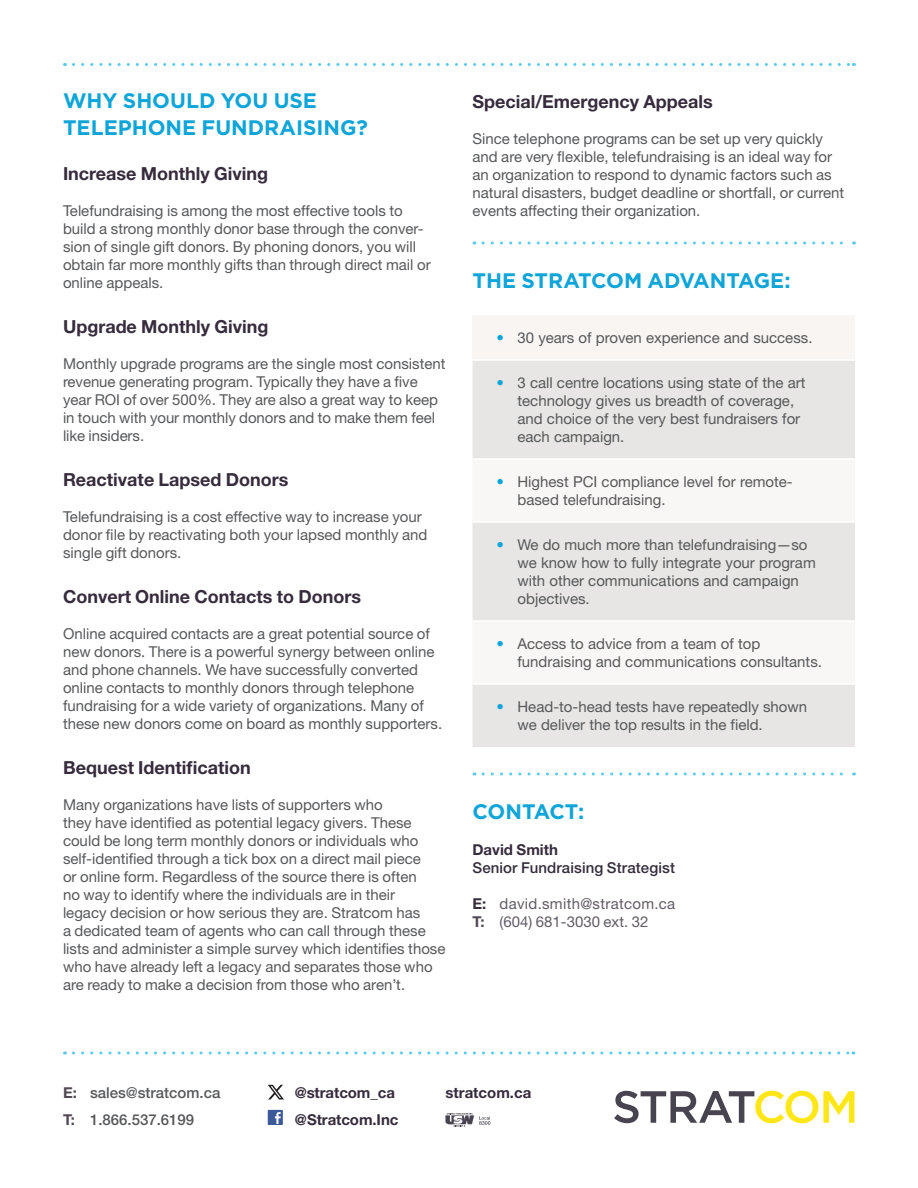
<style>
.page{position:relative;width:918px;height:1188px;background:#fff}
.page>*{position:absolute;margin:0;border:0;box-sizing:border-box;transform-origin:0 0}
.t1{font:700 21px/27px "Gotham";color:#0fa5d8}
.t2{font:700 18px "Helvetica Neue LT Std";color:#362c3c}
.t3{font:15px/18px "Helvetica Neue LT Std";color:#57585a}
.t4{font:700 15px/27px "Helvetica Neue LT Std";letter-spacing:-.005em;color:#362c3c}
.t5{font:15px/18px "Helvetica Neue LT Std";letter-spacing:.02em;color:#625c66}
.t6{font:500 15px "Helvetica Neue LT Std";color:#57585a}
.t7{font:500 15px "Helvetica Neue LT Std";letter-spacing:.005em;color:#362c3c}
.s1{font-weight:700;color:#0fa5d8}
.s2{font-weight:700;color:#362c3c}
.s3{font-weight:700;color:#524755}
</style>
<div class="page">
<svg style="left:614px;top:1091px;width:240px;height:32px"></svg>
<svg style="left:268px;top:1110px;width:15px;height:15px"></svg>
<svg style="left:446px;top:1113px;width:44px;height:14px"></svg>
<svg style="left:268px;top:1085px;width:16px;height:15px"></svg>
<svg style="left:73px;top:1052px;width:781px;height:2px"></svg>
<svg style="left:73px;top:63px;width:782px;height:3px"></svg>
<div style="left:472px;top:315px;width:383px;height:45px;background:#f8f5f3"></div>
<div style="left:472px;top:361px;width:383px;height:386px;background:#e7e6e5"></div>
<svg style="left:472px;top:460px;width:383px;height:223px;fill:#f9f7f6"></svg>
<hr style="left:472px;top:359px;width:383px;height:2px;background:#fff">
<hr style="left:472px;top:458px;width:383px;height:2px;background:#fff">
<hr style="left:472px;top:521px;width:383px;height:2px;background:#fff">
<hr style="left:472px;top:620px;width:383px;height:2px;background:#fff">
<hr style="left:472px;top:683px;width:383px;height:2px;background:#fff">
<svg style="left:483px;top:242px;width:372px;height:2px"></svg>
<svg style="left:483px;top:772px;width:372px;height:4px"></svg>
<h1 class="t1" style="left:63px;top:87px;width:306px">WHY SHOULD YOU USE<br>TELEPHONE FUNDRAISING?</h1>
<p class="t2" style="left:63px;top:162px;width:207px">Increase Monthly Giving</p>
<p class="t3" style="left:63px;top:201px;width:369px">Telefundraising is among the most effective tools to build a strong monthly donor base through the conver&shy;sion of single gift donors. By phoning donors, you will obtain far more monthly gifts than through direct mail or online appeals.</p>
<p class="t2" style="left:63px;top:315px;width:207px">Upgrade Monthly Giving</p>
<p class="t3" style="left:63px;top:354px;width:384px">Monthly upgrade programs are the single most consistent revenue generating program. Typically they have a five year ROI of over 500%. They are also a great way to keep in touch with your monthly donors and to make them feel like insiders.</p>
<p class="t2" style="left:63px;top:468px;width:227px">Reactivate Lapsed Donors</p>
<p class="t3" style="left:63px;top:507px;width:366px">Telefundraising is a cost effective way to increase your donor file by reactivating both your lapsed monthly and single gift donors.</p>
<p class="t2" style="left:63px;top:585px;width:300px">Convert Online Contacts to Donors</p>
<p class="t3" style="left:63px;top:624px;width:381px">Online acquired contacts are a great potential source of new donors. There is a powerful synergy between online and phone channels. We have successfully converted online contacts to monthly donors through telephone fundraising for a wide variety of organizations. Many of these new donors come on board as monthly supporters.</p>
<p class="t2" style="left:63px;top:756px;width:189px">Bequest Identification</p>
<p class="t3" style="left:63px;top:795px;width:384px">Many organizations have lists of supporters who<br>they have identified as potential legacy givers. These could be long term monthly donors or individuals who self-identified through a tick box on a direct mail piece<br>or online form. Regardless of the source there is often<br>no way to identify where the individuals are in their<br>legacy decision or how serious they are. Stratcom has<br>a dedicated team of agents who can call through these lists and administer a simple survey which identifies those who have already left a legacy and separates those who are ready to make a decision from those who aren’t.</p>
<p class="t2" style="left:472px;top:90px;width:242px">Special/Emergency Appeals</p>
<p class="t3" style="left:472px;top:129px;width:373px">Since telephone programs can be set up very quickly and are very flexible, telefundraising is an ideal way for an organization to respond to dynamic factors such as natural disasters, budget deadline or shortfall, or current events affecting their organization.</p>
<h1 class="t1" style="left:472px;top:267px;width:320px">THE STRATCOM ADVANTAGE:</h1>
<p class="t3" style="left:496px;top:328px;width:318px"><span class="s1">•</span> 30 years of proven experience and success.</p>
<p class="t3" style="left:518px;top:373px;width:290px;text-indent:-21px"><span class="s1">•</span> 3 call centre locations using state of the art technology gives us breadth of coverage, and choice of the very best fundraisers for each campaign.</p>
<p class="t3" style="left:518px;top:472px;width:277px;text-indent:-21px"><span class="s1">•</span> Highest PCI compliance level for remote&shy;based telefundraising.</p>
<p class="t3" style="left:518px;top:535px;width:300px;text-indent:-21px"><span class="s1">•</span> We do much more than telefundraising—so we know how to fully integrate your program with other communications and campaign objectives.</p>
<p class="t3" style="left:518px;top:634px;width:306px;text-indent:-21px"><span class="s1">•</span> Access to advice from a team of top fundraising and communications consultants.</p>
<p class="t3" style="left:518px;top:697px;width:291px;text-indent:-21px"><span class="s1">•</span> Head-to-head tests have repeatedly shown we deliver the top results in the field.</p>
<h1 class="t1" style="left:472px;top:798px;width:113px">CONTACT:</h1>
<p class="t4" style="left:472px;top:836px;width:87px">David Smith</p>
<p class="t7" style="left:472px;top:859px;width:204px">Senior Fundraising Strategist</p>
<p class="t5" style="left:472px;top:894px;width:204px"><span class="s2">E:</span> david.smith@stratcom.ca<br><span class="s3">T:</span> (604) 681-3030 ext. 32</p>
<p class="t6" style="left:63px;top:1084px;width:159px"><span class="s3">E:</span> sales@stratcom.ca</p>
<p class="t4" style="left:446px;top:1079px;width:87px">stratcom.ca</p>
<p class="t6" style="left:63px;top:1111px;width:133px"><span class="s3">T:</span> 1.866.537.6199</p>
<p class="t4" style="left:295px;top:1079px;width:105px">@stratcom_ca @Stratcom.Inc</p>
</div>
